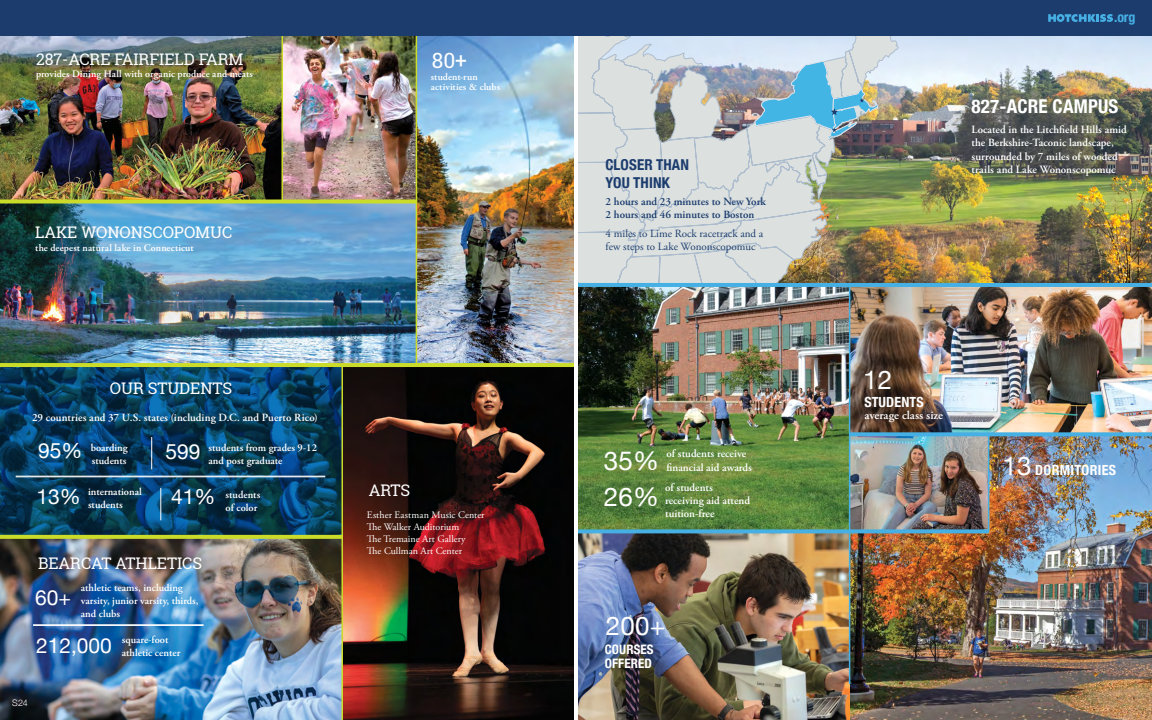
<style>
.page{position:relative;width:1152px;height:720px;background:#fff}
.page>*{position:absolute;margin:0;border:0;box-sizing:border-box;transform-origin:0 0}
.t1{font:26px/36px "Helvetica Neue";letter-spacing:.01em;color:#fff}
.t2{font:21px "Helvetica Neue";color:#fff}
.t3{font:21px "Roboto Slab";color:#fff}
.t4{font:700 condensed 19px "Helvetica Neue";letter-spacing:.01em;color:#fff}
.t5{font:16px "Roboto Slab";letter-spacing:-.005em;color:#fff}
.t6{font:700 condensed 15px/18px "Helvetica Neue";letter-spacing:.01em;color:#1c3c6e}
.t7{font:700 condensed 14px "Helvetica Neue";letter-spacing:.025em;color:#fff}
.t8{font:700 condensed 14px "Helvetica Neue";color:#46b0e4}
.t9{font:700 condensed 13px/14px "Helvetica Neue";letter-spacing:.01em;color:#fff}
.t10{font:600 12px "Adobe Garamond Pro";color:#fff}
.t11{font:600 11px/13.2px "Adobe Garamond Pro";color:#fff}
.t12{font:11px/13.2px "Adobe Garamond Pro";color:#1c3c6e}
.t13{font:600 11px/13.2px "Adobe Garamond Pro";color:#1c3c6e}
.t14{font:600 10.5px/13px "Adobe Garamond Pro";color:#fff}
.t15{font:600 10px/10px "Adobe Garamond Pro";letter-spacing:.01em;color:#fff}
.t16{font:10px/12px "Adobe Garamond Pro";color:#fff}
.t17{font:300 9px "Helvetica Neue";color:#fff}
.s1{font-family:"Helvetica Neue";font-weight:400;font-size:21px}
.s2{font-weight:400;font-stretch:normal;font-size:26px}
</style>
<div class="page">
<img style="left:0;top:367px;width:342px;height:353px">
<img style="left:0;top:36px;width:282px;height:164px">
<div style="left:0;top:0;width:576px;height:36px;background:#1c3c6e"></div>
<img style="left:0;top:204px;width:416px;height:159px">
<hr style="left:33px;top:625px;width:171px;height:1px;background:#fff">
<img style="left:417px;top:140px;width:157px;height:223px">
<img style="left:283px;top:36px;width:133px;height:164px">
<img style="left:343px;top:367px;width:231px;height:353px">
<hr style="left:151px;top:437px;width:1px;height:32px;background:#fff">
<hr style="left:160px;top:488px;width:1px;height:32px;background:#fff">
<hr style="left:16px;top:476px;width:309px;height:1px;background:#fff">
<hr style="left:16px;top:477px;width:309px;height:1px;background:#fff">
<hr style="left:0;top:363px;width:576px;height:4px;background:#cbdb2a">
<svg style="left:0;top:200px;width:416px;height:4px;background:#bcd13b"></svg>
<svg style="left:0;top:535px;width:342px;height:4px"></svg>
<hr style="left:416px;top:36px;width:1px;height:330px;background:#cbdb2a">
<hr style="left:282px;top:36px;width:1px;height:166px;background:#cbdb2a">
<hr style="left:342px;top:365px;width:1px;height:355px;background:#cbdb2a">
<img style="left:850px;top:436px;width:302px;height:284px">
<img style="left:578px;top:413px;width:272px;height:307px">
<img style="left:850px;top:436px;width:138px;height:93px">
<img style="left:899px;top:36px;width:253px;height:247px">
<img style="left:578px;top:140px;width:321px;height:273px">
<img style="left:850px;top:287px;width:302px;height:145px">
<svg style="left:850px;top:432px;width:302px;height:4px"></svg>
<hr style="left:576px;top:283px;width:576px;height:4px;background:#46b0e4">
<svg style="left:578px;top:529px;width:411px;height:4px;background:#48aad4"></svg>
<hr style="left:988px;top:436px;width:1px;height:96px;background:#46b0e4">
<hr style="left:849px;top:283px;width:1px;height:401px;background:#46b0e4">
<div style="left:551px;top:0;width:601px;height:36px;background:#1c3c6e"></div>
<img style="left:340px;top:36px;width:588px;height:104px">
<svg style="left:1048px;top:14px;width:65px;height:8px"></svg>
<hr style="left:574px;top:36px;width:4px;height:684px;background:#fff">
<h3 class="t5" style="left:36px;top:48px;width:209px">287-ACRE FAIRFIELD FARM</h3>
<p class="t15" style="left:36px;top:69px;width:219px">provides Dining Hall with organic produce and meats</p>
<h2 class="t3" style="left:432px;top:46px;width:37px">80+</h2>
<p class="t15" style="left:431px;top:72px;width:71px">student-run activities &amp; clubs</p>
<h3 class="t5" style="left:35px;top:221px;width:199px">LAKE WONONSCOPOMUC</h3>
<p class="t15" style="left:35px;top:243px;width:160px">the deepest natural lake in Connecticut</p>
<h3 class="t5" style="left:110px;top:377px;width:124px">OUR STUDENTS</h3>
<p class="t11" style="left:32px;top:411px;width:287px">29 countries and 37 U.S. states (including D.C. and Puerto Rico)</p>
<p class="t14" style="left:38px;top:441px;width:91px;text-align:right"><span class="s1">95%</span> boarding students</p>
<p class="t14" style="left:209px;top:442px;width:110px;text-indent:-43px"><span class="s1">599</span> students from grades 9-12 and post graduate</p>
<p class="t14" style="left:88px;top:486px;width:55px;text-indent:-51px"><span class="s1">13%</span> international students</p>
<p class="t14" style="left:226px;top:488px;width:36px">students of color</p>
<h2 class="t2" style="left:171px;top:481px;width:46px">41%</h2>
<h3 class="t5" style="left:38px;top:552px;width:166px">BEARCAT ATHLETICS</h3>
<h2 class="t2" style="left:35px;top:582px;width:37px">60+</h2>
<p class="t14" style="left:81px;top:581px;width:119px">athletic teams, including varsity, junior varsity, thirds, and clubs</p>
<p class="t14" style="left:36px;top:633px;width:146px;text-indent:86px">square-foot<br><sup>212,000</sup> athletic center</p>
<p class="t17" style="left:12px;top:695px;width:17px">S24</p>
<p class="t17" style="left:9px;top:696px;width:17px">S24</p>
<h3 class="t5" style="left:369px;top:479px;width:43px">ARTS</h3>
<p class="t16" style="left:367px;top:509px;width:119px">Esther Eastman Music Center<br>The Walker Auditorium<br>The Tremaine Art Gallery<br>The Cullman Art Center</p>
<h3 class="t6" style="left:605px;top:155px;width:85px">CLOSER THAN<br>YOU THINK</h3>
<p class="t13" style="left:606px;top:195px;width:162px">2 hours and 23 minutes to New York<br>2 hours and 46 minutes to Boston</p>
<p class="t12" style="left:606px;top:227px;width:159px">4 miles to Lime Rock racetrack and a few steps to Lake Wononscopomuc</p>
<h1 class="t1" style="left:604px;top:444px;width:57px">35%<br>26%</h1>
<p class="t11" style="left:667px;top:447px;width:87px">of students receive financial aid awards</p>
<p class="t11" style="left:665px;top:481px;width:86px">of students receiving aid attend tuition-free</p>
<h1 class="t1" style="left:606px;top:609px;width:61px">200+</h1>
<p class="t9" style="left:605px;top:641px;width:50px">COURSES<br>OFFERED</p>
<p class="t8" style="left:1114px;top:5px;width:23px">.org</p>
<h3 class="t4" style="left:972px;top:91px;width:148px">827-ACRE CAMPUS</h3>
<p class="t11" style="left:972px;top:123px;width:157px">Located in the Litchfield Hills amid the Berkshire-Taconic landscape, surrounded by 7 miles of wooded trails and Lake Wononscopomuc</p>
<h1 class="t1" style="left:863px;top:363px;width:31px">12</h1>
<p class="t10" style="left:864px;top:408px;width:80px">average class size</p>
<p class="t7" style="left:864px;top:390px;width:61px">STUDENTS</p>
<p class="t7" style="left:1003px;top:458px;width:115px"><span class="s2">13</span> DORMITORIES</p>
</div>
